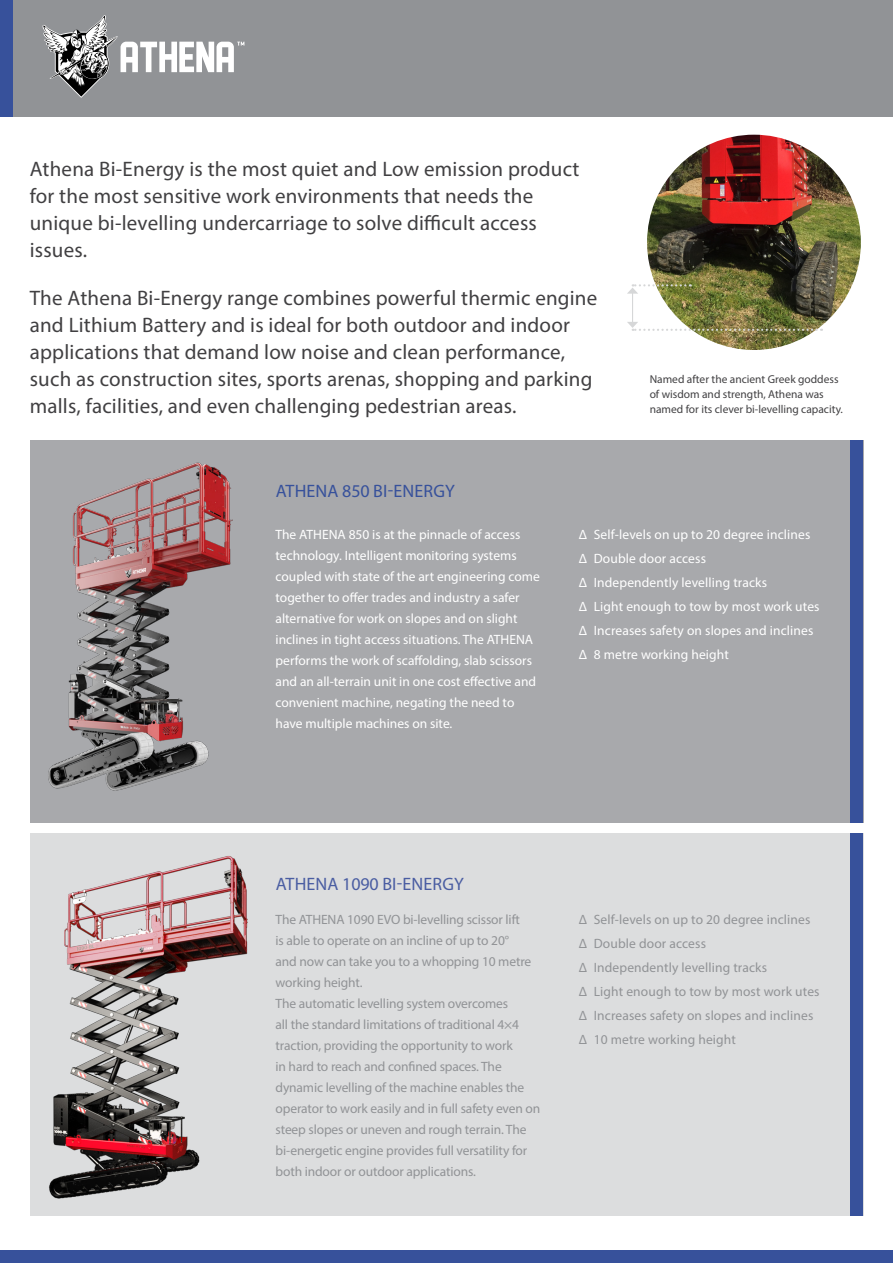
<style>
.page{position:relative;width:893px;height:1263px;background:#fff}
.page>*{position:absolute;margin:0;border:0;box-sizing:border-box;transform-origin:0 0}
.headline{font:21px/27px "Myriad Pro";letter-spacing:.01em;color:#414042}
.headline-2{font:18px "Myriad Pro";letter-spacing:.01em;color:#4a5da2}
.headline-3{font:18px "Myriad Pro";letter-spacing:.01em;color:#37519b}
.intro{font:13.5px/21px "Myriad Pro";color:#fff}
.text{font:13.5px/21px "Myriad Pro";letter-spacing:-.01em;color:#919396}
.text-2{font:13.5px "Myriad Pro";letter-spacing:.01em;color:#919396}
.intro-2{font:11.4px/15.3px "Myriad Pro";color:#414042}
</style>
<div class="page">
<div style="left:30px;top:440px;width:833px;height:383px;background:#a8a9ac"></div>
<div style="left:30px;top:833px;width:833px;height:383px;background:#dcddde"></div>
<div style="left:0;top:0;width:893px;height:117px;background:#919396"></div>
<svg style="left:43px;top:15px;width:201px;height:83px"></svg>
<div style="left:0;top:1251px;width:893px;height:12px;background:#37519b"></div>
<div style="left:850px;top:440px;width:13px;height:383px;background:#37519b"></div>
<div style="left:0;top:0;width:13px;height:117px;background:#37519b"></div>
<div style="left:850px;top:833px;width:13px;height:383px;background:#37519b"></div>
<img style="left:647px;top:135px;width:214px;height:215px">
<hr style="left:632px;top:293px;width:1px;height:30px;background:#d6d7d8">
<svg style="left:627px;top:284px;width:64px;height:10px"></svg>
<svg style="left:627px;top:322px;width:195px;height:9px"></svg>
<img style="left:48px;top:462px;width:184px;height:329px">
<img style="left:49px;top:856px;width:199px;height:343px">
<p class="headline" style="left:30px;top:155px;width:551px">Athena Bi-Energy is the most quiet and Low emission product for the most sensitive work environments that needs the unique bi-levelling undercarriage to solve difficult access issues.</p>
<p class="headline" style="left:30px;top:284px;width:569px">The Athena Bi-Energy range combines powerful thermic engine and Lithium Battery and is ideal for both outdoor and indoor applications that demand low noise and clean performance, such as construction sites, sports arenas, shopping and parking malls, facilities, and even challenging pedestrian areas.</p>
<p class="intro-2" style="left:650px;top:371px;width:195px">Named after the ancient Greek goddess of wisdom and strength, Athena was named for its clever bi-levelling capacity.</p>
<p class="headline-3" style="left:276px;top:480px;width:181px">ATHENA 850 BI-ENERGY</p>
<p class="intro" style="left:276px;top:524px;width:266px">The ATHENA 850 is at the pinnacle of access technology. Intelligent monitoring systems coupled with state of the art engineering come together to offer trades and industry a safer alternative for work on slopes and on slight inclines in tight access situations. The ATHENA performs the work of scaffolding, slab scissors and an all-terrain unit in one cost effective and convenient machine, negating the need to have multiple machines on site.</p>
<p class="intro" style="left:579px;top:524px;width:233px">Δ Self-levels on up to 20 degree inclines</p>
<p class="intro" style="left:579px;top:548px;width:129px">Δ Double door access</p>
<p class="intro" style="left:579px;top:572px;width:190px">Δ Independently levelling tracks</p>
<p class="intro" style="left:579px;top:596px;width:242px">Δ Light enough to tow by most work utes</p>
<p class="intro" style="left:579px;top:620px;width:236px">Δ Increases safety on slopes and inclines</p>
<p class="intro" style="left:579px;top:644px;width:152px">Δ 8 metre working height</p>
<p class="headline-2" style="left:276px;top:873px;width:190px">ATHENA 1090 BI-ENERGY</p>
<p class="text" style="left:276px;top:908px;width:266px">The ATHENA 1090 EVO bi-levelling scissor lift<br>is able to operate on an incline of up to 20°<br>and now can take you to a whopping 10 metre working height.<br>The automatic levelling system overcomes<br>all the standard limitations of traditional 4×4 traction, providing the opportunity to work<br>in hard to reach and confined spaces. The dynamic levelling of the machine enables the operator to work easily and in full safety even on steep slopes or uneven and rough terrain. The bi-energetic engine provides full versatility for both indoor or outdoor applications.</p>
<p class="text-2" style="left:579px;top:911px;width:233px">Δ Self-levels on up to 20 degree inclines</p>
<p class="text-2" style="left:579px;top:935px;width:129px">Δ Double door access</p>
<p class="text-2" style="left:579px;top:959px;width:190px">Δ Independently levelling tracks</p>
<p class="text-2" style="left:579px;top:983px;width:242px">Δ Light enough to tow by most work utes</p>
<p class="text-2" style="left:579px;top:1007px;width:236px">Δ Increases safety on slopes and inclines</p>
<p class="text-2" style="left:579px;top:1031px;width:159px">Δ 10 metre working height</p>
</div>
